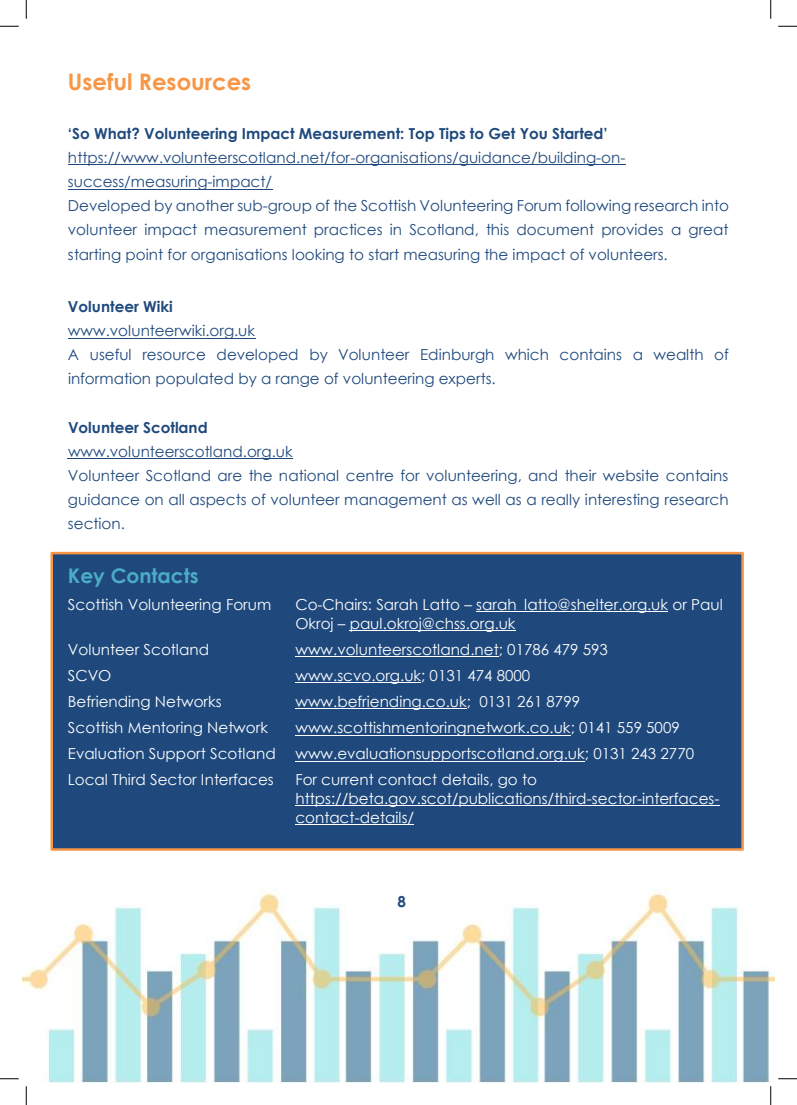
<style>
.page{position:relative;width:797px;height:1105px;background:#fff}
.page>*{position:absolute;margin:0;border:0;box-sizing:border-box;transform-origin:0 0}
.t1{font:700 22.75px "Century Gothic";color:#f79646}
.t2{font:700 20.12px "Century Gothic";color:#4bacc6}
.t3{font:15.12px/24.1px "Century Gothic";color:#1f497d}
.t4{font:15.12px/18.5px "Century Gothic";color:#fff}
.t5{font:700 15.12px "Century Gothic";color:#1f497d}
.s1{font-weight:700}
</style>
<div class="page">
<img style="left:23px;top:890px;width:751px;height:192px">
<div style="left:52px;top:553px;width:690px;height:296px;background:#1f497d"></div>
<div style="left:50px;top:552px;width:694px;height:299px;border:3px solid #f79646"></div>
<hr style="left:68px;top:164px;width:557px;height:1px;background:#1f497d">
<hr style="left:68px;top:189px;width:204px;height:1px;background:#1f497d">
<hr style="left:68px;top:338px;width:187px;height:1px;background:#1f497d">
<hr style="left:68px;top:458px;width:225px;height:1px;background:#1f497d">
<hr style="left:476px;top:611px;width:192px;height:1px;background:#fff">
<hr style="left:350px;top:630px;width:165px;height:1px;background:#fff">
<hr style="left:295px;top:656px;width:204px;height:1px;background:#fff">
<hr style="left:295px;top:682px;width:126px;height:1px;background:#fff">
<hr style="left:295px;top:708px;width:172px;height:1px;background:#fff">
<hr style="left:295px;top:735px;width:275px;height:1px;background:#fff">
<hr style="left:295px;top:761px;width:290px;height:1px;background:#fff">
<hr style="left:295px;top:805px;width:424px;height:1px;background:#fff">
<hr style="left:295px;top:824px;width:119px;height:1px;background:#fff">
<svg style="left:0;top:25px;width:19px;height:2px"></svg>
<svg style="left:778px;top:25px;width:19px;height:2px"></svg>
<svg style="left:0;top:1078px;width:19px;height:1px"></svg>
<svg style="left:778px;top:1078px;width:19px;height:1px"></svg>
<svg style="left:25px;top:0;width:2px;height:19px"></svg>
<svg style="left:25px;top:1086px;width:2px;height:19px"></svg>
<svg style="left:770px;top:0;width:1px;height:19px"></svg>
<svg style="left:770px;top:1086px;width:1px;height:19px"></svg>
<p class="t1" style="left:68px;top:65px;width:185px">Useful Resources</p>
<p class="t3" style="left:68px;top:121px;width:662px"><span class="s1">‘So What? Volunteering Impact Measurement: Top Tips to Get You Started’ </span>https://www.volunteerscotland.net/for-organisations/guidance/building-on&shy;success/measuring-impact/<br>Developed by another sub-group of the Scottish Volunteering Forum following research into volunteer impact measurement practices in Scotland, this document provides a great starting point for organisations looking to start measuring the impact of volunteers.</p>
<p class="t3" style="left:68px;top:294px;width:662px"><span class="s1">Volunteer Wiki<br></span>www.volunteerwiki.org.uk<br>A useful resource developed by Volunteer Edinburgh which contains a wealth of information populated by a range of volunteering experts.</p>
<p class="t3" style="left:68px;top:415px;width:662px"><span class="s1">Volunteer Scotland<br></span>www.volunteerscotland.org.uk<br>Volunteer Scotland are the national centre for volunteering, and their website contains guidance on all aspects of volunteer management as well as a really interesting research section.</p>
<p class="t2" style="left:68px;top:560px;width:132px">Key Contacts</p>
<p class="t4" style="left:68px;top:595px;width:205px">Scottish Volunteering Forum</p>
<p class="t4" style="left:295px;top:595px;width:429px">Co-Chairs: Sarah Latto – sarah_latto@shelter.org.uk or Paul<br>Okroj – paul.okroj@chss.org.uk</p>
<p class="t4" style="left:68px;top:640px;width:143px">Volunteer Scotland</p>
<p class="t4" style="left:295px;top:640px;width:314px">www.volunteerscotland.net; 01786 479 593</p>
<p class="t4" style="left:68px;top:666px;width:45px">SCVO</p>
<p class="t4" style="left:295px;top:666px;width:236px">www.scvo.org.uk; 0131 474 8000</p>
<p class="t4" style="left:68px;top:692px;width:155px">Befriending Networks</p>
<p class="t4" style="left:295px;top:692px;width:286px">www.befriending.co.uk; 0131 261 8799</p>
<p class="t4" style="left:68px;top:718px;width:201px">Scottish Mentoring Network</p>
<p class="t4" style="left:295px;top:718px;width:386px">www.scottishmentoringnetwork.co.uk; 0141 559 5009</p>
<p class="t4" style="left:68px;top:744px;width:209px">Evaluation Support Scotland</p>
<p class="t4" style="left:295px;top:744px;width:400px">www.evaluationsupportscotland.org.uk; 0131 243 2770</p>
<p class="t4" style="left:68px;top:770px;width:207px">Local Third Sector Interfaces</p>
<p class="t4" style="left:295px;top:770px;width:426px">For current contact details, go to https://beta.gov.scot/publications/third-sector-interfaces&shy;contact-details/</p>
<p class="t5" style="left:397px;top:890px;width:10px">8</p>
</div>
